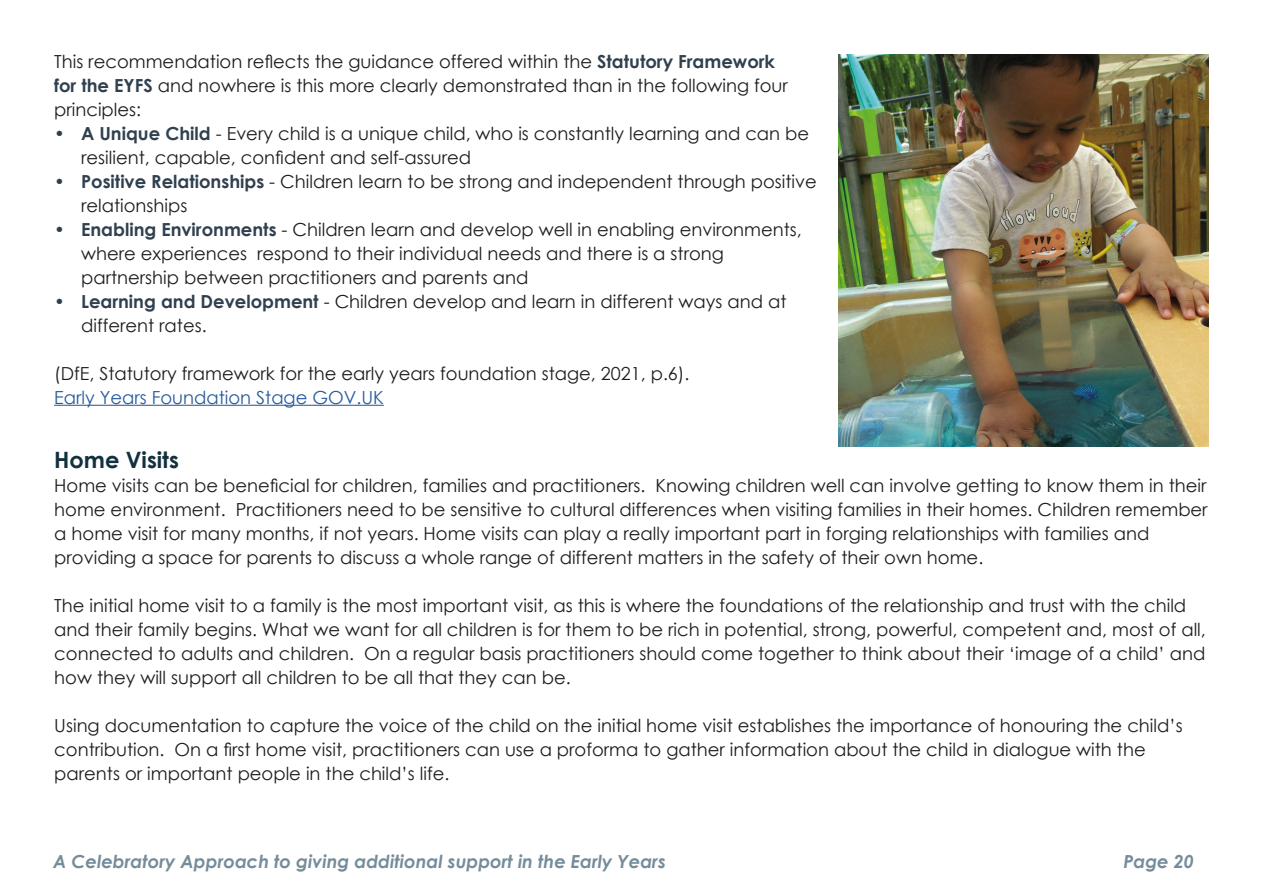
<style>
.page{position:relative;width:1263px;height:893px;background:#fff}
.page>*{position:absolute;margin:0;border:0;box-sizing:border-box;transform-origin:0 0}
.t1{font:700 22.5px "Century Gothic";color:#12303e}
.t2{font:18px/24px "Century Gothic";color:#1d1d1b}
.t3{font:italic 700 18px "Century Gothic";color:#758c9b}
.t4{font:18px "Century Gothic";color:#275b9c}
.s1{font-weight:700;color:#30404f}
</style>
<div class="page">
<img style="left:838px;top:54px;width:370px;height:392px">
<hr style="left:54px;top:405px;width:330px;height:1px;background:#275b9c">
<p class="t2" style="left:54px;top:49px;width:735px">This recommendation reflects the guidance offered within the <span class="s1">Statutory Framework for the EYFS</span> and nowhere is this more clearly demonstrated than in the following four principles:</p>
<p class="t2" style="left:81px;top:121px;width:730px;text-indent:-27px"><span class="s1">• A Unique Child</span> - Every child is a unique child, who is constantly learning and can be resilient, capable, confident and self-assured</p>
<p class="t2" style="left:81px;top:169px;width:737px;text-indent:-27px"><span class="s1">• Positive Relationships</span> - Children learn to be strong and independent through positive relationships</p>
<p class="t2" style="left:81px;top:217px;width:722px;text-indent:-27px"><span class="s1">• Enabling Environments</span> - Children learn and develop well in enabling environments, where experiences respond to their individual needs and there is a strong partnership between practitioners and parents and</p>
<p class="t2" style="left:81px;top:289px;width:707px;text-indent:-27px"><span class="s1">• Learning and Development</span> - Children develop and learn in different ways and at different rates.</p>
<p class="t2" style="left:54px;top:361px;width:637px">(DfE, Statutory framework for the early years foundation stage, 2021, p.6).</p>
<p class="t4" style="left:54px;top:384px;width:331px">Early Years Foundation Stage GOV.UK</p>
<p class="t1" style="left:54px;top:442px;width:126px">Home Visits</p>
<p class="t2" style="left:54px;top:473px;width:1155px">Home visits can be beneficial for children, families and practitioners. Knowing children well can involve getting to know them in their home environment. Practitioners need to be sensitive to cultural differences when visiting families in their homes. Children remember a home visit for many months, if not years. Home visits can play a really important part in forging relationships with families and providing a space for parents to discuss a whole range of different matters in the safety of their own home.</p>
<p class="t2" style="left:54px;top:593px;width:1153px">The initial home visit to a family is the most important visit, as this is where the foundations of the relationship and trust with the child and their family begins. What we want for all children is for them to be rich in potential, strong, powerful, competent and, most of all, connected to adults and children. On a regular basis practitioners should come together to think about their ‘image of a child’ and how they will support all children to be all that they can be.</p>
<p class="t2" style="left:54px;top:713px;width:1130px">Using documentation to capture the voice of the child on the initial home visit establishes the importance of honouring the child’s contribution. On a first home visit, practitioners can use a proforma to gather information about the child in dialogue with the parents or important people in the child’s life.</p>
<p class="t3" style="left:53px;top:848px;width:614px">A Celebratory Approach to giving additional support in the Early Years</p>
<p class="t3" style="left:1123px;top:848px;width:72px">Page 20</p>
</div>
